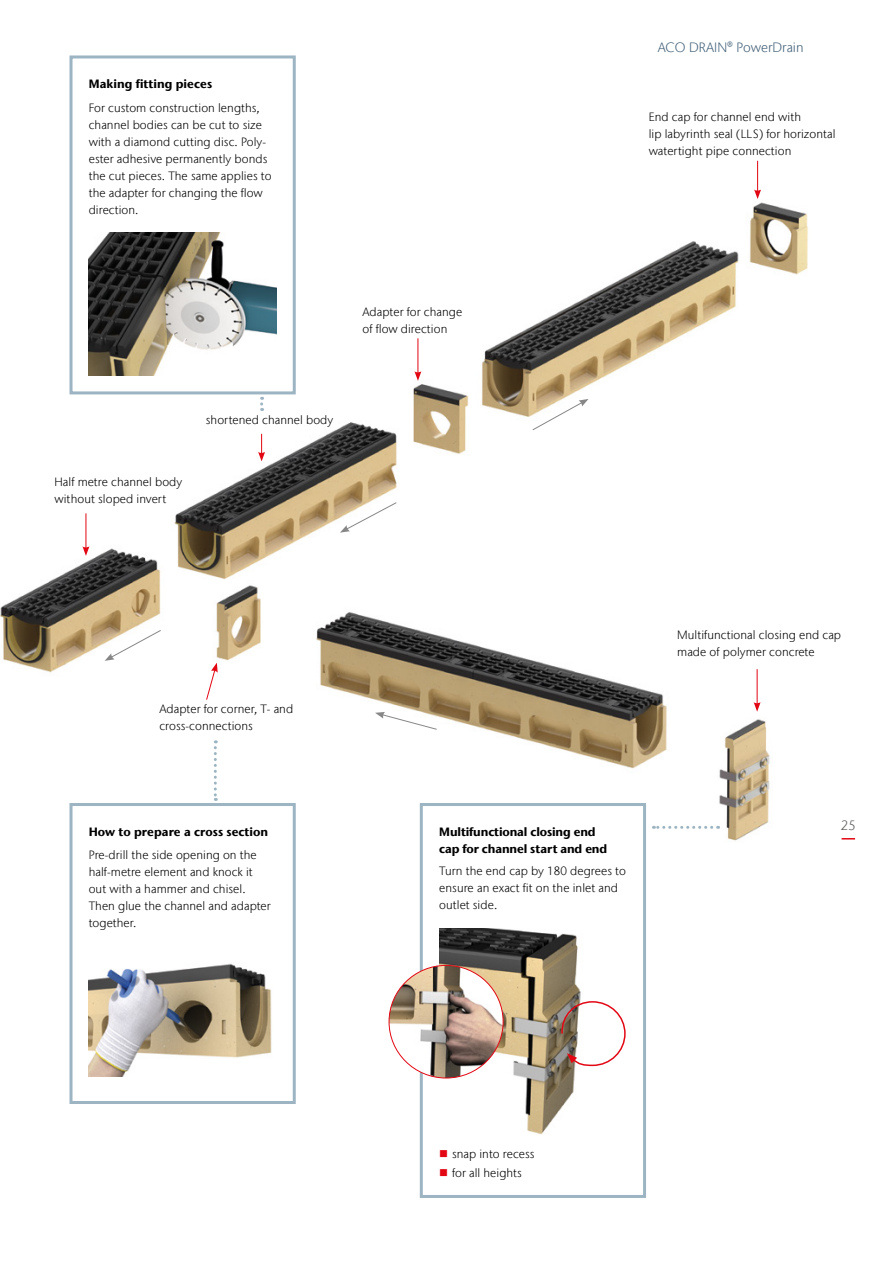
<style>
.page{position:relative;width:893px;height:1263px;background:#fff}
.page>*{position:absolute;margin:0;border:0;box-sizing:border-box;transform-origin:0 0}
.t1{font:300 13.5px "Stone Sans IIITC Com";letter-spacing:.005em;color:#415f77}
.t2{font:300 13.5px "Stone Sans IIITC Com";color:#575756}
.t3{font:300 12px/17px "Stone Sans IIITC Com";letter-spacing:.005em;color:#000}
.t4{font:700 12px/17px "Stone Sans IIITC Com";letter-spacing:-.005em;color:#000}
.s1{color:#e30613}
</style>
<div class="page">
<img style="left:0;top:199px;width:808px;height:838px">
<div style="left:70px;top:55px;width:226px;height:339px;background:#fff;border:3px solid #9db5c3"></div>
<div style="left:420px;top:803px;width:226px;height:395px;background:#fff;border:3px solid #9db5c3"></div>
<hr style="left:86px;top:513px;width:1px;height:36px;background:#e30613">
<svg style="left:82px;top:546px;width:7px;height:10px"></svg>
<svg style="left:258px;top:434px;width:7px;height:27px"></svg>
<hr style="left:418px;top:338px;width:1px;height:36px;background:#e30613">
<svg style="left:414px;top:371px;width:7px;height:10px"></svg>
<svg style="left:206px;top:663px;width:12px;height:37px"></svg>
<hr style="left:757px;top:161px;width:1px;height:31px;background:#e30613">
<svg style="left:754px;top:190px;width:7px;height:9px"></svg>
<hr style="left:757px;top:669px;width:1px;height:36px;background:#e30613">
<svg style="left:754px;top:702px;width:7px;height:10px"></svg>
<svg style="left:653px;top:826px;width:59px;height:3px"></svg>
<svg style="left:375px;top:712px;width:63px;height:18px"></svg>
<svg style="left:532px;top:399px;width:57px;height:32px"></svg>
<svg style="left:105px;top:629px;width:57px;height:32px"></svg>
<svg style="left:340px;top:502px;width:57px;height:31px"></svg>
<img style="left:439px;top:929px;width:142px;height:206px">
<img style="left:389px;top:965px;width:114px;height:113px">
<svg style="left:561px;top:1000px;width:65px;height:67px"></svg>
<img style="left:89px;top:232px;width:188px;height:143px">
<svg style="left:260px;top:397px;width:3px;height:14px"></svg>
<div style="left:70px;top:803px;width:226px;height:301px;background:#fff;border:3px solid #9db5c3"></div>
<img style="left:89px;top:963px;width:183px;height:113px">
<svg style="left:214px;top:740px;width:3px;height:61px"></svg>
<svg style="left:842px;top:838px;width:13px;height:1px"></svg>
<p class="t4" style="left:89px;top:75px;width:125px">Making fitting pieces</p>
<p class="t3" style="left:89px;top:99px;width:184px">For custom construction lengths, channel bodies can be cut to size with a diamond cutting disc. Poly&shy;ester adhesive permanently bonds the cut pieces. The same applies to the adapter for changing the flow direction.</p>
<p class="t3" style="left:362px;top:303px;width:101px">Adapter for change of flow direction</p>
<p class="t3" style="left:54px;top:473px;width:129px">Half metre channel body without sloped invert</p>
<p class="t3" style="left:206px;top:412px;width:129px">shortened channel body</p>
<p class="t1" style="left:658px;top:38px;width:147px">ACO DRAIN® PowerDrain</p>
<p class="t3" style="left:649px;top:109px;width:188px">End cap for channel end with<br>lip labyrinth seal (LLS) for horizontal watertight pipe connection</p>
<p class="t3" style="left:159px;top:700px;width:135px">Adapter for corner, T- and cross-connections</p>
<p class="t4" style="left:89px;top:823px;width:181px">How to prepare a cross section</p>
<p class="t3" style="left:89px;top:846px;width:184px">Pre-drill the side opening on the half-metre element and knock it out with a hammer and chisel.<br>Then glue the channel and adapter together.</p>
<p class="t3" style="left:677px;top:626px;width:165px">Multifunctional closing end cap made of polymer concrete</p>
<p class="t4" style="left:439px;top:823px;width:170px">Multifunctional closing end cap for channel start and end</p>
<p class="t3" style="left:439px;top:863px;width:188px">Turn the end cap by 180 degrees to ensure an exact fit on the inlet and outlet side.</p>
<p class="t2" style="left:841px;top:816px;width:16px">25</p>
<p class="t3" style="left:439px;top:1145px;width:97px"><span class="s1">■</span> snap into recess</p>
<p class="t3" style="left:439px;top:1164px;width:84px"><span class="s1">■</span> for all heights</p>
</div>
